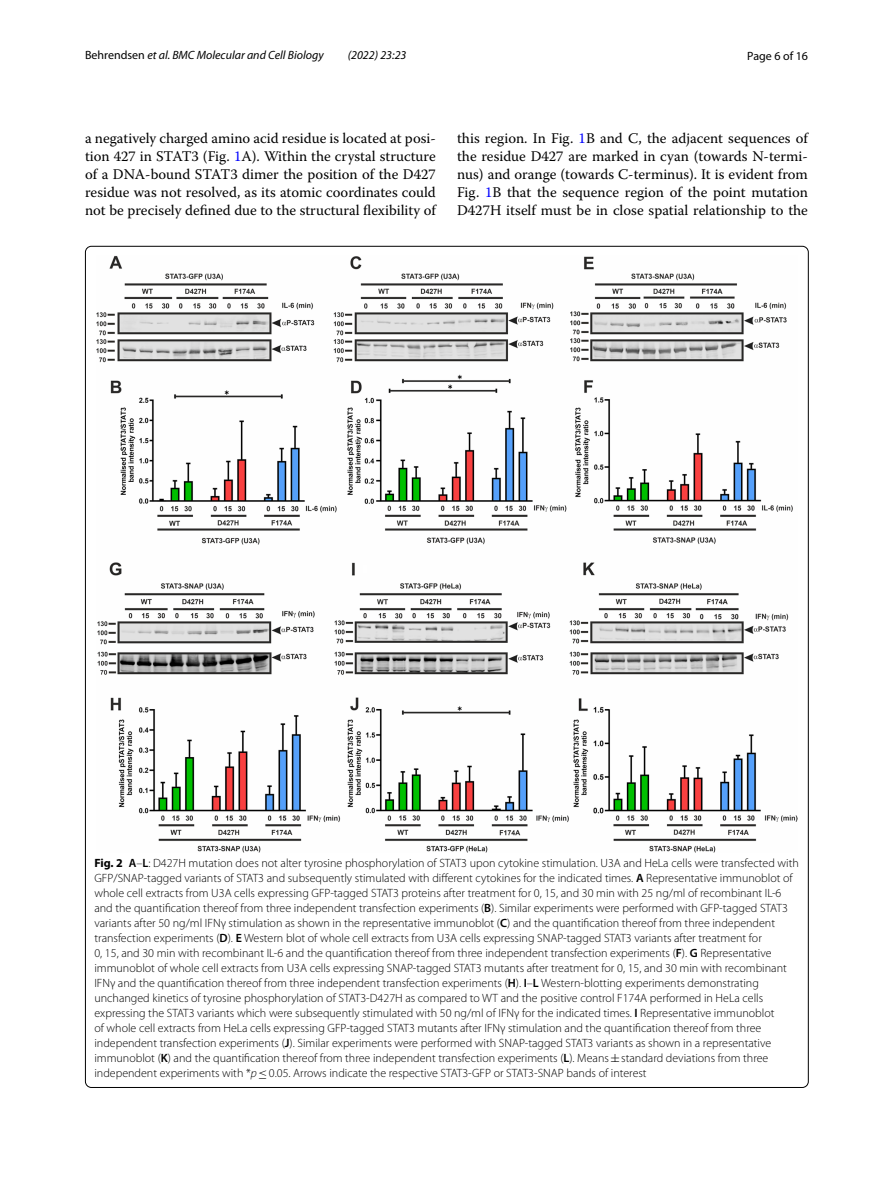
<style>
.page{position:relative;width:893px;height:1187px;background:#fff}
.page>*{position:absolute;margin:0;border:0;box-sizing:border-box;transform-origin:0 0}
.t1{font:14.7px/18px "Warnock Pro";color:#000;text-align:justify}
.t2{font:300 12px/15px "Myriad Pro";color:#000}
.t3{font:italic 12px "Myriad Pro";color:#000}
.t4{font:12px "Myriad Pro";color:#000}
.s1{font-style:normal}
.s2{color:#00f}
.s3{font-weight:700}
.s4{font-weight:600}
.s5{font-family:"MTSY";font-weight:400}
.s6{font-style:italic}
</style>
<div class="page">
<img style="left:97px;top:255px;width:700px;height:597px">
<p class="t3" style="left:85px;top:48px;width:240px"><span class="s1">Behrendsen</span> et al. BMC Molecular and Cell Biology</p>
<p class="t3" style="left:348px;top:48px;width:60px">(2022) 23:23</p>
<p class="t4" style="left:747px;top:48px;width:62px">Page 6 of 16</p>
<p class="t1" style="left:85px;top:128px;width:352px">a negatively charged amino acid residue is located at posi&shy;tion 427 in STAT3 (Fig. <span class="s2">1</span>A). Within the crystal structure of a DNA-bound STAT3 dimer the position of the D427 residue was not resolved, as its atomic coordinates could not be precisely defined due to the structural flexibility of</p>
<p class="t1" style="left:457px;top:128px;width:352px">this region. In Fig. <span class="s2">1</span>B and C, the adjacent sequences of the residue D427 are marked in cyan (towards N-termi&shy;nus) and orange (towards C-terminus). It is evident from Fig. <span class="s2">1</span>B that the sequence region of the point mutation D427H itself must be in close spatial relationship to the</p>
<p class="t2" style="left:94px;top:856px;width:706px"><span class="s3">Fig. 2</span> <span class="s4">A</span>–<span class="s4">L</span>: D427H mutation does not alter tyrosine phosphorylation of STAT3 upon cytokine stimulation. U3A and HeLa cells were transfected with GFP/SNAP-tagged variants of STAT3 and subsequently stimulated with different cytokines for the indicated times. <span class="s4">A</span> Representative immunoblot of whole cell extracts from U3A cells expressing GFP-tagged STAT3 proteins after treatment for 0, 15, and 30 min with 25 ng/ml of recombinant IL-6 and the quantification thereof from three independent transfection experiments (<span class="s4">B</span>). Similar experiments were performed with GFP-tagged STAT3 variants after 50 ng/ml IFNγ stimulation as shown in the representative immunoblot (<span class="s4">C</span>) and the quantification thereof from three independent transfection experiments (<span class="s4">D</span>). <span class="s4">E</span> Western blot of whole cell extracts from U3A cells expressing SNAP-tagged STAT3 variants after treatment for<br>0, 15, and 30 min with recombinant IL-6 and the quantification thereof from three independent transfection experiments (<span class="s4">F</span>). <span class="s4">G</span> Representative immunoblot of whole cell extracts from U3A cells expressing SNAP-tagged STAT3 mutants after treatment for 0, 15, and 30 min with recombinant IFNγ and the quantification thereof from three independent transfection experiments (<span class="s4">H</span>). <span class="s4">I</span>–<span class="s4">L</span> Western-blotting experiments demonstrating unchanged kinetics of tyrosine phosphorylation of STAT3-D427H as compared to WT and the positive control F174A performed in HeLa cells expressing the STAT3 variants which were subsequently stimulated with 50 ng/ml of IFNγ for the indicated times. <span class="s4">I</span> Representative immunoblot<br>of whole cell extracts from HeLa cells expressing GFP-tagged STAT3 mutants after IFNγ stimulation and the quantification thereof from three independent transfection experiments (<span class="s4">J</span>). Similar experiments were performed with SNAP-tagged STAT3 variants as shown in a representative immunoblot (<span class="s4">K</span>) and the quantification thereof from three independent transfection experiments (<span class="s4">L</span>). Means<span class="s5">±</span>standard deviations from three independent experiments with *<span class="s6">p</span><span class="s5">≤</span>0.05. Arrows indicate the respective STAT3-GFP or STAT3-SNAP bands of interest</p>
</div>
